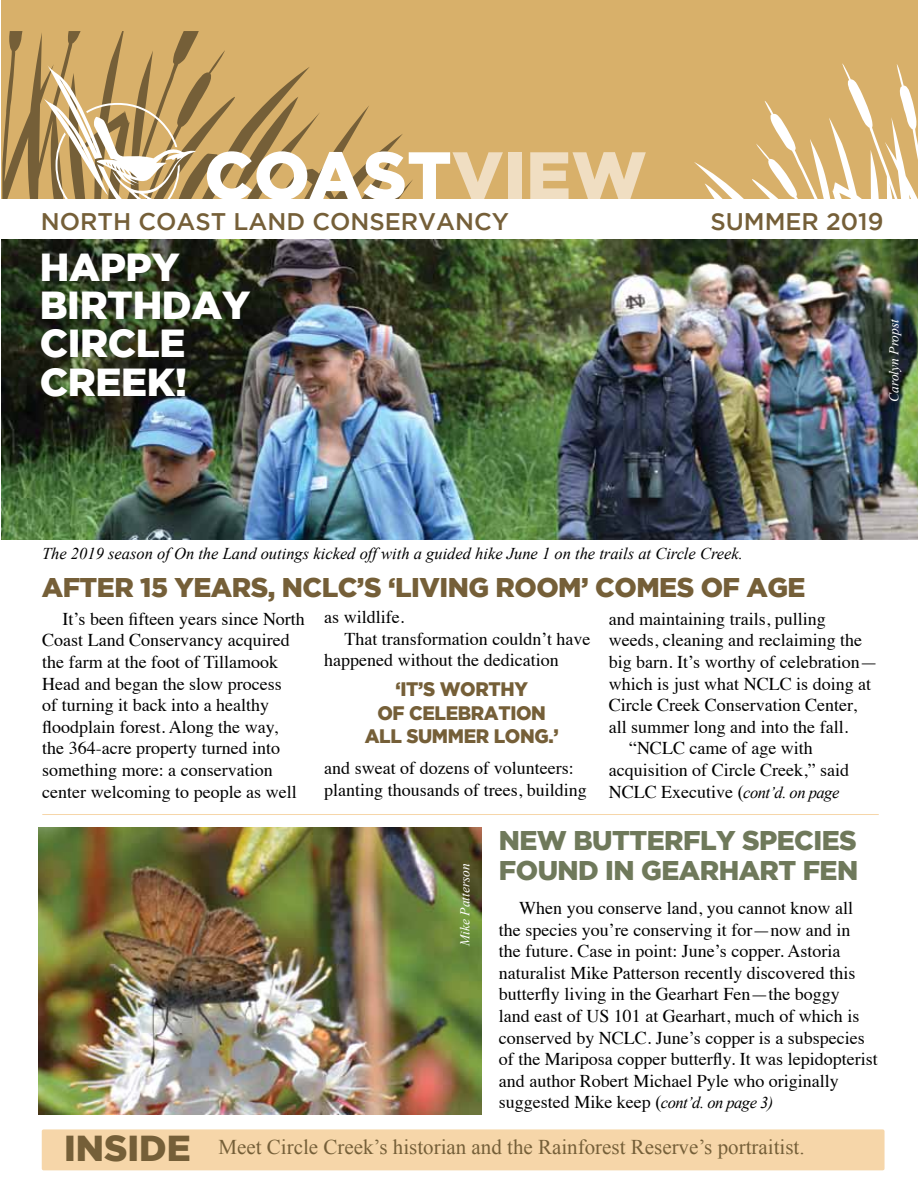
<style>
.page{position:relative;width:918px;height:1188px;background:#fff}
.page>*{position:absolute;margin:0;border:0;box-sizing:border-box;transform-origin:0 0}
.t1{font:900 39px/38.2px "Gotham";letter-spacing:-.01em;color:#fff}
.t2{font:900 27px "Gotham";letter-spacing:-.02em;color:#755f38}
.t3{font:900 27px/30px "Gotham";letter-spacing:-.02em;color:#6f795b}
.t4{font:500 24px "Gotham";color:#755f38}
.t5{font:21px "Times New Roman";color:#755f38}
.t6{font:900 19.5px/23.4px "Gotham";letter-spacing:-.02em;color:#755f38;text-align:center;scale:.96 1}
.t7{font:18px/21.6px "Times";color:#000}
.t8{font:italic 16.5px "Times New Roman";color:#000}
.t9{font:italic 13.5px "Times New Roman";color:#fff}
.s1{font-family:"Times New Roman"}
.s2{font-family:"Times New Roman";font-style:italic;font-size:16.5px}
.s3{font-family:"Gotham";font-weight:900;font-size:36px}
</style>
<div class="page">
<img style="left:1px;top:239px;width:917px;height:301px">
<img style="left:38px;top:828px;width:443px;height:286px">
<div style="left:42px;top:1129px;width:843px;height:41px;background:#f6d6a9;border-radius:2px"></div>
<div style="left:1px;top:0;width:917px;height:204px;background:#d8b06a"></div>
<svg style="left:2px;top:31px;width:501px;height:169px"></svg>
<div style="left:508px;top:152px;width:13px;height:48px;background:#f0dec2"></div>
<svg style="left:530px;top:152px;width:116px;height:48px"></svg>
<svg style="left:694px;top:64px;width:224px;height:136px"></svg>
<div style="left:2px;top:200px;width:916px;height:7px;background:#fff"></div>
<hr style="left:42px;top:814px;width:837px;height:1px;background:#f6d6a9">
<h3 class="t4" style="left:41px;top:208px;width:470px">NORTH COAST LAND CONSERVANCY</h3>
<h3 class="t4" style="left:710px;top:208px;width:175px">SUMMER 2019</h3>
<h1 class="t1" style="left:40px;top:247px;width:212px">HAPPY<br>BIRTHDAY<br>CIRCLE<br>CREEK!</h1>
<p class="t9" style="left:885px;top:402px;width:84px;rotate:-90deg">Carolyn Propst</p>
<p class="t8" style="left:42px;top:542px;width:702px">The 2019 season of On the Land outings kicked off with a guided hike June 1 on the trails at Circle Creek.</p>
<h2 class="t2" style="left:42px;top:572px;width:765px">AFTER 15 YEARS, NCLC’S ‘LIVING ROOM’ COMES OF AGE</h2>
<p class="t7" style="left:42px;top:606px;width:264px;text-indent:20px">It’s been fifteen years since North Coast Land Conservancy acquired the farm at the foot of Tillamook Head and began the slow process<br>of turning it back into a healthy floodplain forest. Along the way,<br>the 364-acre property turned into something more: a conservation center welcoming to people as well</p>
<p class="t7" style="left:324px;top:605px;width:81px">as wildlife.</p>
<p class="t7" style="left:344px;top:626px;width:248px">That transformation couldn’t have</p>
<p class="t7" style="left:324px;top:648px;width:236px">happened without the dedication</p>
<p class="t6" style="left:365px;top:677px;width:204px">‘IT’S WORTHY<br>OF CELEBRATION<br>ALL SUMMER LONG.’</p>
<p class="t7" style="left:324px;top:756px;width:264px">and sweat of dozens of volunteers: planting thousands of trees, building</p>
<p class="t7" style="left:609px;top:606px;width:219px">and maintaining trails, pulling</p>
<p class="t7" style="left:609px;top:628px;width:255px">weeds, cleaning and reclaiming the</p>
<p class="t7" style="left:609px;top:650px;width:270px">big barn. It’s worthy of celebration—</p>
<p class="t7" style="left:609px;top:671px;width:264px">which is just what NCLC is doing at</p>
<p class="t7" style="left:609px;top:693px;width:250px">Circle Creek Conservation Center,</p>
<p class="t7" style="left:609px;top:714px;width:241px">all summer long and into the fall.</p>
<p class="t7" style="left:629px;top:736px;width:185px">“NCLC came of age with</p>
<p class="t7" style="left:609px;top:758px;width:242px">acquisition of Circle Creek,” said</p>
<p class="t7" style="left:609px;top:779px;width:232px">NCLC Executive <span class="s1">(</span><span class="s2">cont’d. on page</span></p>
<h2 class="t3" style="left:499px;top:824px;width:361px">NEW BUTTERFLY SPECIES<br>FOUND IN GEARHART FEN</h2>
<p class="t9" style="left:456px;top:946px;width:84px;rotate:-90deg">Mike Patterson</p>
<p class="t7" style="left:499px;top:896px;width:380px;text-indent:20px">When you conserve land, you cannot know all the species you’re conserving it for—now and in<br>the future. Case in point: June’s copper. Astoria naturalist Mike Patterson recently discovered this butterfly living in the Gearhart Fen—the boggy<br>land east of US 101 at Gearhart, much of which is conserved by NCLC. June’s copper is a subspecies of the Mariposa copper butterfly. It was lepidopterist and author Robert Michael Pyle who originally suggested Mike keep <span class="s1">(</span><span class="s2">cont’d. on page 3)</span></p>
<p class="t5" style="left:64px;top:1133px;width:742px"><span class="s3">INSIDE</span> Meet Circle Creek’s historian and the Rainforest Reserve’s portraitist.</p>
</div>
